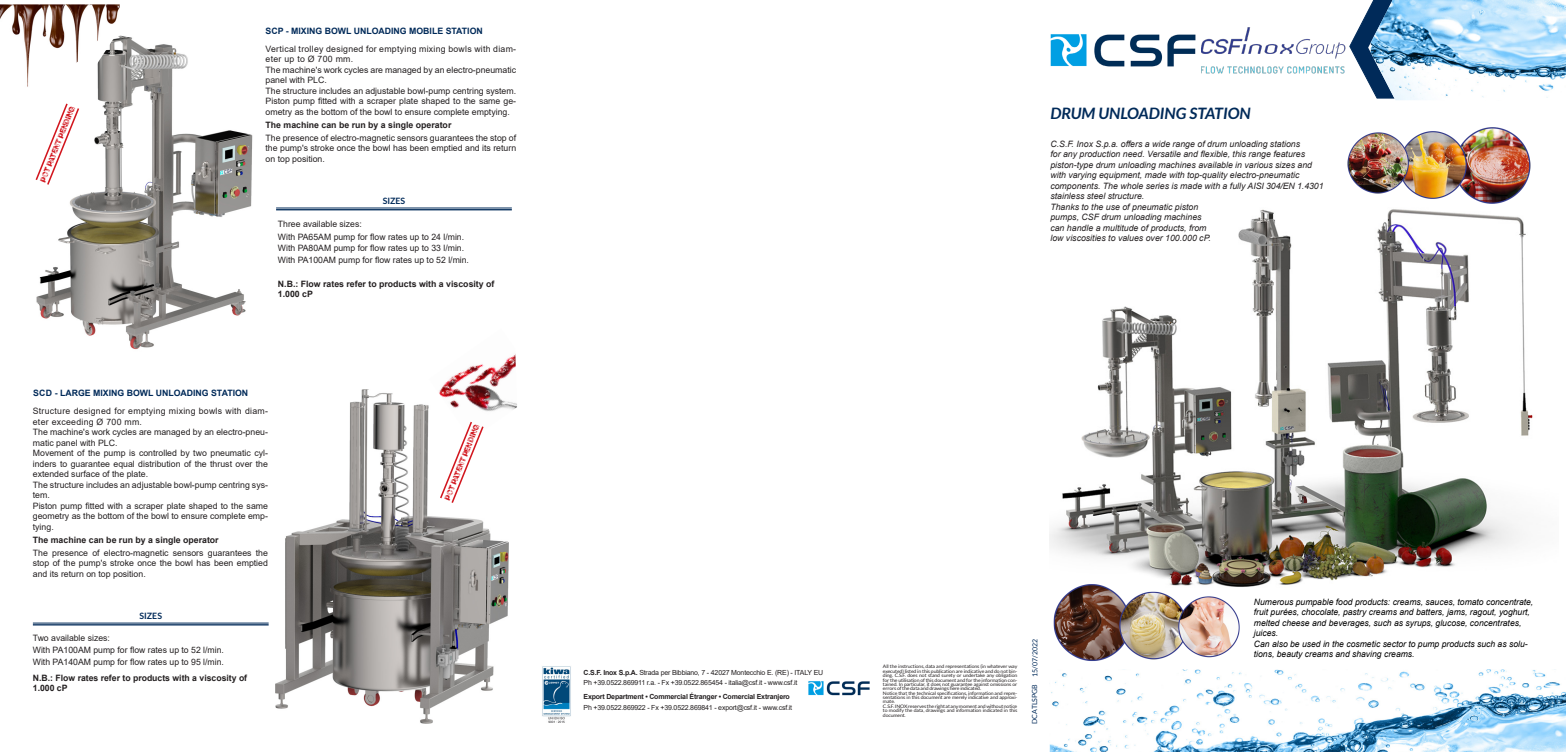
<style>
.page{position:relative;width:1566px;height:752px;background:#fff}
.page>*{position:absolute;margin:0;border:0;box-sizing:border-box;transform-origin:0 0}
.t1{font:italic 700 15.75px "Lato";color:#002a59}
.t2{font:8.75px/10.5px "Arial";color:#231f20}
.t3{font:italic 8.75px/10.5px "Arial";color:#231f20}
.t4{font:italic 8.75px/10.5px "Arial";color:#000}
.t5{font:700 8.75px/10.5px "Arial";color:#231f20}
.t6{font:8.75px/10.5px "Arial";letter-spacing:.03em;color:#231f20}
.t7{font:700 8.75px "Arial";color:#002a59}
.Titoli_paragrafi{font:700 8.75px "Lato";color:#002a59}
.t8{font:7.79px "Strenuous Cast";color:#d2161e}
.t9{font:7px "Arial";letter-spacing:-.025em;color:#231f20}
.t10{font:700 7px "Arial";letter-spacing:-.025em;color:#231f20}
.t11{font:7px "Lato";color:#002a59}
.t12{font:4.73px/4.4px "Lato";letter-spacing:-.025em;color:#231f20;text-align:justify;scale:1.09 1}
.s1{font-weight:700}
</style>
<div class="page">
<img style="left:808px;top:681px;width:62px;height:15px">
<img style="left:1201px;top:27px;width:145px;height:47px">
<img style="left:1050px;top:34px;width:146px;height:33px">
<svg style="left:1349px;top:6px;width:21px;height:80px"></svg>
<img style="left:1370px;top:0;width:195px;height:100px">
<img style="left:1049px;top:669px;width:516px;height:83px">
<img style="left:0;top:4px;width:120px;height:83px">
<img style="left:276px;top:389px;width:232px;height:334px">
<img style="left:429px;top:354px;width:88px;height:85px">
<img style="left:1049px;top:209px;width:484px;height:378px">
<img style="left:1475px;top:127px;width:56px;height:77px">
<img style="left:1416px;top:131px;width:59px;height:69px">
<img style="left:1347px;top:132px;width:69px;height:63px">
<img style="left:1049px;top:568px;width:83px;height:93px">
<img style="left:1105px;top:579px;width:87px;height:82px">
<img style="left:1165px;top:583px;width:79px;height:78px">
<img style="left:36px;top:35px;width:217px;height:315px">
<hr style="left:276px;top:208px;width:236px;height:1px;background:#002a59">
<hr style="left:276px;top:209px;width:236px;height:1px;background:#002a59">
<hr style="left:33px;top:622px;width:235px;height:1px;background:#002a59">
<hr style="left:33px;top:624px;width:235px;height:1px;background:#002a59">
<img style="left:542px;top:666px;width:29px;height:56px">
<svg style="left:35px;top:102px;width:45px;height:84px"></svg>
<svg style="left:438px;top:420px;width:47px;height:84px"></svg>
<p class="t8" style="left:56px;top:136px;width:35px;rotate:-68deg">PEN DIN G</p>
<p class="t8" style="left:38px;top:180px;width:37px;rotate:-68deg">PCT PATENT</p>
<p class="t7" style="left:265px;top:24px;width:219px">SCP - MIXING BOWL UNLOADING MOBILE STATION</p>
<p class="t6" style="left:265px;top:43px;width:252px">Vertical trolley designed for emptying mixing bowls with diam&shy;eter up to Ø 700 mm.</p>
<p class="t2" style="left:265px;top:64px;width:252px">The machine's work cycles are managed by an electro-pneumatic panel with PLC.</p>
<p class="t2" style="left:265px;top:85px;width:252px">The structure includes an adjustable bowl-pump centring system.</p>
<p class="t2" style="left:265px;top:96px;width:252px">Piston pump fitted with a scraper plate shaped to the same ge&shy;ometry as the bottom of the bowl to ensure complete emptying.</p>
<p class="t5" style="left:265px;top:119px;width:187px">The machine can be run by a single operator</p>
<p class="t2" style="left:265px;top:132px;width:252px;text-align:justify">The presence of electro-magnetic sensors guarantees the stop of the pump's stroke once the bowl has been emptied and its return on top position.</p>
<p class="Titoli_paragrafi" style="left:382px;top:196px;width:24px">SIZES</p>
<p class="t2" style="left:278px;top:218px;width:85px">Three available sizes:</p>
<p class="t2" style="left:278px;top:231px;width:188px">With PA65AM pump for flow rates up to 24 l/min.</p>
<p class="t2" style="left:278px;top:243px;width:188px">With PA80AM pump for flow rates up to 33 l/min.</p>
<p class="t2" style="left:278px;top:255px;width:192px">With PA100AM pump for flow rates up to 52 l/min.</p>
<p class="t5" style="left:278px;top:278px;width:218px">N.B.: Flow rates refer to products with a viscosity of<br>1.000 cP</p>
<p class="t7" style="left:33px;top:387px;width:217px">SCD - LARGE MIXING BOWL UNLOADING STATION</p>
<p class="t6" style="left:33px;top:406px;width:237px">Structure designed for emptying mixing bowls with diam&shy;eter exceeding Ø 700 mm.</p>
<p class="t2" style="left:33px;top:427px;width:237px">The machine's work cycles are managed by an electro-pneu&shy;matic panel with PLC.</p>
<p class="t2" style="left:33px;top:448px;width:237px;text-align:justify">Movement of the pump is controlled by two pneumatic cyl&shy;inders to guarantee equal distribution of the thrust over the extended surface of the plate.</p>
<p class="t2" style="left:33px;top:479px;width:237px">The structure includes an adjustable bowl-pump centring sys&shy;tem.</p>
<p class="t2" style="left:33px;top:500px;width:237px;text-align:justify">Piston pump fitted with a scraper plate shaped to the same geometry as the bottom of the bowl to ensure complete emp&shy;tying.</p>
<p class="t5" style="left:33px;top:534px;width:187px">The machine can be run by a single operator</p>
<p class="t2" style="left:33px;top:547px;width:237px;text-align:justify">The presence of electro-magnetic sensors guarantees the stop of the pump's stroke once the bowl has been emptied and its return on top position.</p>
<p class="Titoli_paragrafi" style="left:139px;top:610px;width:24px">SIZES</p>
<p class="t2" style="left:33px;top:632px;width:79px">Two available sizes:</p>
<p class="t2" style="left:33px;top:645px;width:192px">With PA100AM pump for flow rates up to 52 l/min.</p>
<p class="t2" style="left:33px;top:656px;width:192px">With PA140AM pump for flow rates up to 95 l/min.</p>
<p class="t5" style="left:33px;top:672px;width:216px">N.B.: Flow rates refer to products with a viscosity of<br>1.000 cP</p>
<p class="t8" style="left:460px;top:454px;width:35px;rotate:-68deg">PEN DIN G</p>
<p class="t8" style="left:442px;top:498px;width:37px;rotate:-68deg">PCT PATENT</p>
<p class="t1" style="left:1050px;top:104px;width:202px">DRUM UNLOADING STATION</p>
<p class="t3" style="left:1050px;top:138px;width:274px">C.S.F. Inox S.p.a. offers a wide range of drum unloading stations<br>for any production need. Versatile and flexible, this range features piston-type drum unloading machines available in various sizes and with varying equipment, made with top-quality electro-pneumatic components. The whole series is made with a fully AISI 304/EN 1.4301 stainless steel structure.</p>
<p class="t3" style="left:1050px;top:201px;width:162px">Thanks to the use of pneumatic piston pumps, CSF drum unloading machines can handle a multitude of products, from low viscosities to values over 100.000 cP.</p>
<p class="t9" style="left:583px;top:667px;width:241px"><span class="s1">C.S.F. Inox S.p.A.</span> Strada per Bibbiano, 7 - 42027 Montecchio E. (RE) - ITALY EU</p>
<p class="t9" style="left:583px;top:678px;width:215px">Ph +39.0522.869911 r.a. - Fx +39.0522.865454 - italia@csf.it - www.csf.it</p>
<p class="t10" style="left:583px;top:691px;width:208px">Export Department • Commercial Étranger • Comercial Extranjero</p>
<p class="t9" style="left:583px;top:702px;width:210px">Ph +39.0522.869922 - Fx +39.0522.869841 - export@csf.it - www.csf.it</p>
<p class="t12" style="left:882px;top:664px;width:125px">All the instructions, data and representations (in whatever way executed) listed in this publication are indicative and do not bin&shy;ding. C.S.F. does not stand surety or undertake any obligation for the utilisation of this document and for the information con&shy;tained. In particular, it does not guarantee against omissions or errors of the data and drawings here indicated.</p>
<p class="t12" style="left:882px;top:690px;width:125px">Notice that the technical specifications, information and repre&shy;sentations in this document are merely indicative and approxi&shy;mate.</p>
<p class="t12" style="left:882px;top:703px;width:125px">C.S.F. INOX reserves the right at any moment and without notice to modify the data, drawings and information indicated in this document.</p>
<p class="t11" style="left:1030px;top:676px;width:39px;rotate:-90deg">15/07/2022</p>
<p class="t11" style="left:1030px;top:723px;width:41px;rotate:-90deg">DCATLSPGB</p>
<p class="t4" style="left:1253px;top:596px;width:281px">Numerous pumpable food products: creams, sauces, tomato concentrate, fruit purées, chocolate, pastry creams and batters, jams, ragout, yoghurt, melted cheese and beverages, such as syrups, glucose, concentrates, juices.</p>
<p class="t4" style="left:1253px;top:638px;width:275px">Can also be used in the cosmetic sector to pump products such as solu&shy;tions, beauty creams and shaving creams.</p>
</div>
